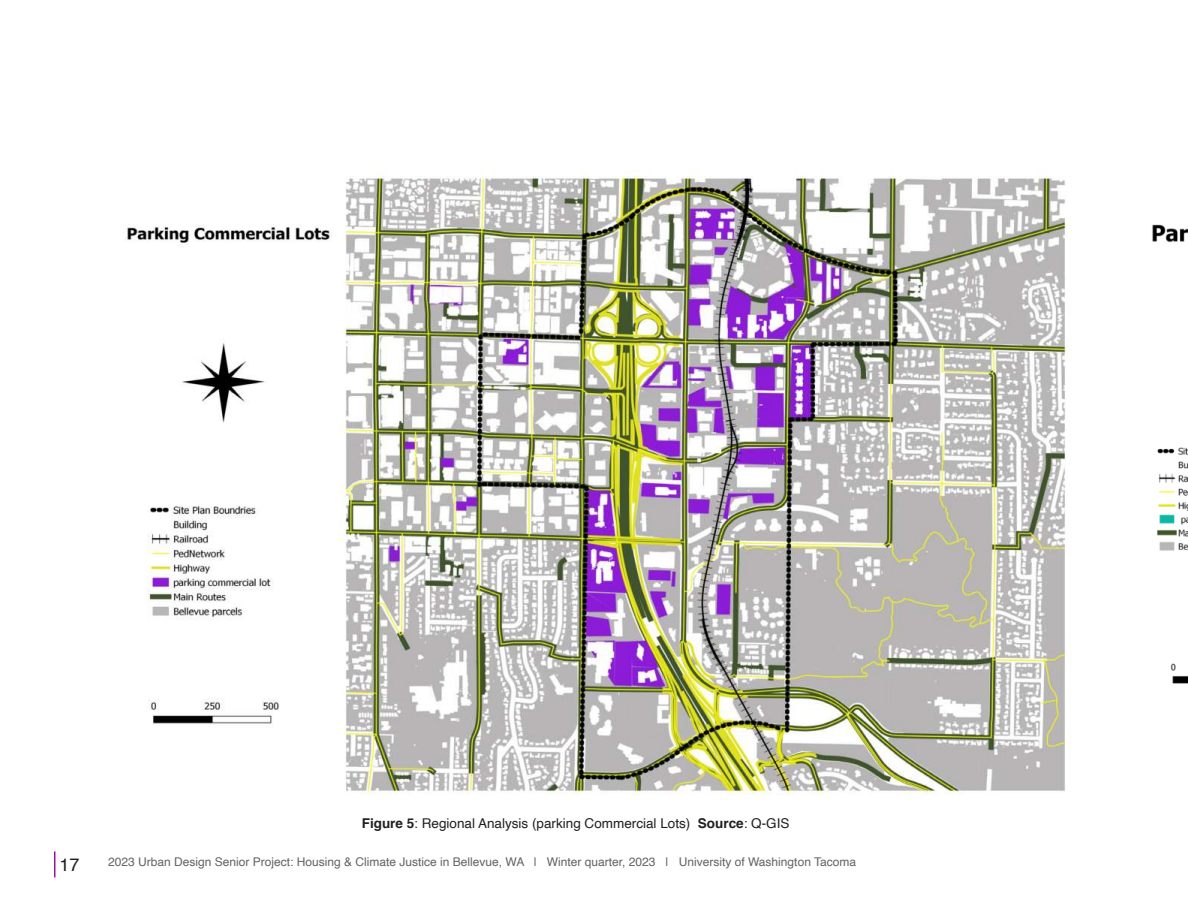
<style>
.page{position:relative;width:1188px;height:918px;background:#fff}
.page>*{position:absolute;margin:0;border:0;box-sizing:border-box;transform-origin:0 0}
.t1{font:18px "Helvetica";color:#221f1f}
.t2{font:13.5px "Helvetica";color:#221f1f}
.t3{font:12px "Helvetica";color:#626366}
.s1{font-weight:700}
</style>
<div class="page">
<img style="left:1152px;top:224px;width:36px;height:460px">
<img style="left:127px;top:170px;width:944px;height:625px">
<hr style="left:54px;top:851px;width:2px;height:26px;background:#9a13a8">
<p class="t2" style="left:362px;top:813px;width:429px"><span class="s1">Figure 5</span>: Regional Analysis (parking Commercial Lots) <span class="s1">Source</span>: Q-GIS</p>
<h1 class="t1" style="left:59px;top:854px;width:22px">17</h1>
<p class="t3" style="left:108px;top:853px;width:750px">2023 Urban Design Senior Project: Housing &amp; Climate Justice in Bellevue, WA | Winter quarter, 2023 | University of Washington Tacoma</p>
</div>
